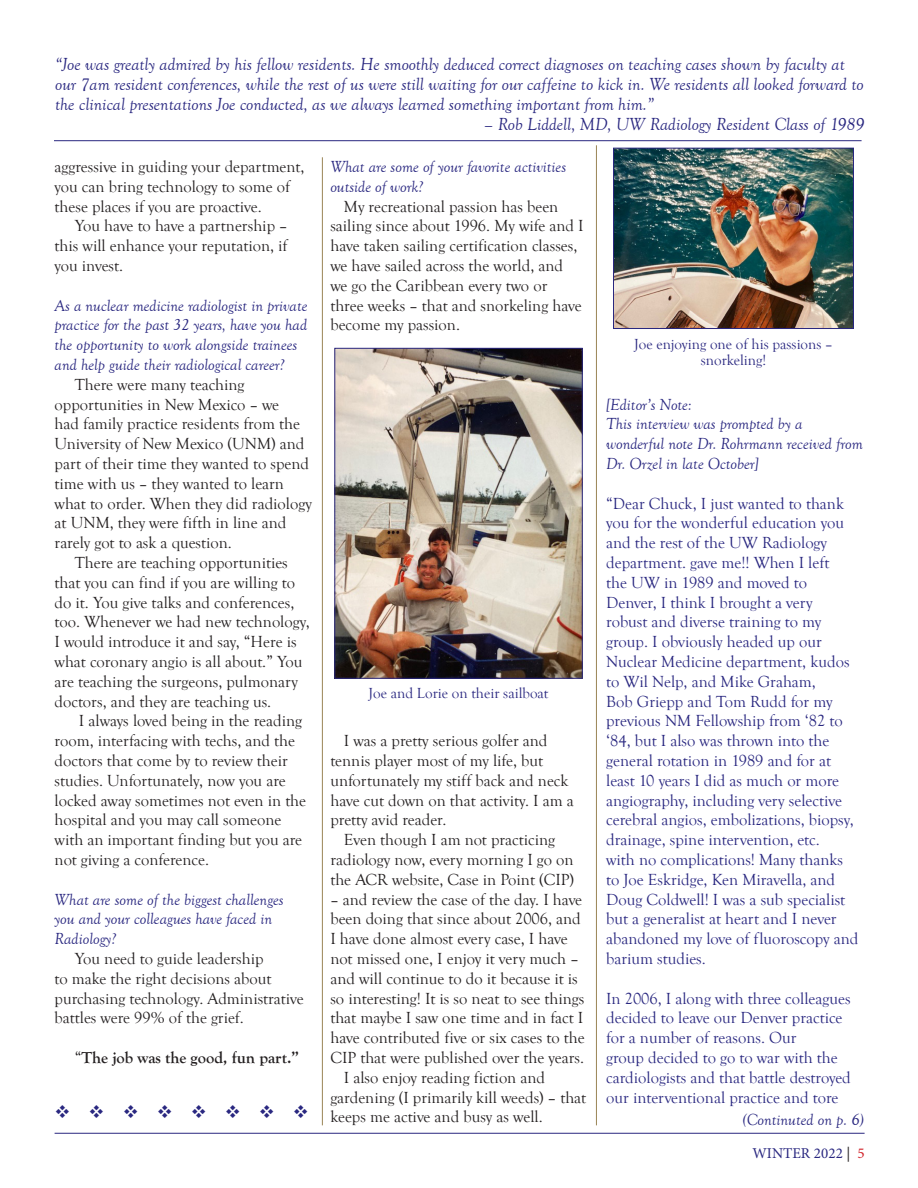
<style>
.page{position:relative;width:918px;height:1188px;background:#fff}
.page>*{position:absolute;margin:0;border:0;box-sizing:border-box;transform-origin:0 0}
.t1{font:italic 18px/19.8px "Goudy Old Style T";color:#292780}
.t2{font:18px "Wingdings";color:#292780}
.t3{font:16.5px/19.8px "Goudy Old Style T";color:#231f20}
.t4{font:16.5px/19.8px "Goudy Old Style T";color:#292780}
.t5{font:italic 16.5px/19.8px "Goudy Old Style T";color:#292780}
.t6{font:700 16.5px "Goudy Old Style T";color:#231f20}
.Paragraph_Style_1{font:15px/16.5px "Goudy Old Style T";color:#292780;text-align:center}
.t7{font:15px "Minion Pro";color:#292780}
.s1{font-weight:400}
.s2{color:#231f20}
.s3{color:#d1232a}
</style>
<div class="page">
<hr style="left:54px;top:140px;width:808px;height:1px;background:#292780">
<hr style="left:55px;top:1133px;width:810px;height:1px;background:#292780">
<hr style="left:322px;top:157px;width:1px;height:968px;background:#998455">
<hr style="left:596px;top:145px;width:1px;height:980px;background:#998455">
<img style="left:337px;top:350px;width:243px;height:326px">
<img style="left:615px;top:150px;width:237px;height:177px">
<div style="left:613px;top:148px;width:241px;height:181px;border:1px solid #292780"></div>
<p class="t1" style="left:55px;top:55px;width:810px">“Joe was greatly admired by his fellow residents. He smoothly deduced correct diagnoses on teaching cases shown by faculty at our 7am resident conferences, while the rest of us were still waiting for our caffeine to kick in. We residents all looked forward to the clinical presentations Joe conducted, as we always learned something important from him.”</p>
<p class="t1" style="left:484px;top:114px;width:382px">– Rob Liddell, MD, UW Radiology Resident Class of 1989</p>
<p class="t3" style="left:55px;top:157px;width:252px">aggressive in guiding your department, you can bring technology to some of these places if you are proactive.</p>
<p class="t3" style="left:55px;top:217px;width:234px;text-align:justify;text-indent:20px">You have to have a partnership – this will enhance your reputation, if you invest.</p>
<p class="t5" style="left:55px;top:296px;width:254px">As a nuclear medicine radiologist in private practice for the past 32 years, have you had the opportunity to work alongside trainees and help guide their radiological career?</p>
<p class="t3" style="left:55px;top:375px;width:259px;text-indent:20px">There were many teaching opportunities in New Mexico – we<br>had family practice residents from the University of New Mexico (UNM) and part of their time they wanted to spend time with us – they wanted to learn what to order. When they did radiology at UNM, they were fifth in line and rarely got to ask a question.</p>
<p class="t3" style="left:55px;top:553px;width:257px;text-indent:20px">There are teaching opportunities that you can find if you are willing to do it. You give talks and conferences, too. Whenever we had new technology, I would introduce it and say, “Here is what coronary angio is all about.” You are teaching the surgeons, pulmonary doctors, and they are teaching us.</p>
<p class="t3" style="left:55px;top:712px;width:253px;text-indent:24px">I always loved being in the reading room, interfacing with techs, and the doctors that come by to review their studies. Unfortunately, now you are locked away sometimes not even in the hospital and you may call someone with an important finding but you are not giving a conference.</p>
<p class="t5" style="left:55px;top:890px;width:231px">What are some of the biggest challenges you and your colleagues have faced in<br>Radiology?</p>
<p class="t3" style="left:55px;top:949px;width:251px;text-indent:20px">You need to guide leadership<br>to make the right decisions about purchasing technology. Administrative battles were 99% of the grief.</p>
<p class="t6" style="left:75px;top:1048px;width:226px"><span class="s1">“</span>The job was the good, fun part.”</p>
<p class="t2" style="left:55px;top:1102px;width:256px">❖ ❖ ❖ ❖ ❖ ❖ ❖ ❖</p>
<p class="t5" style="left:330px;top:157px;width:237px">What are some of your favorite activities outside of work?</p>
<p class="t3" style="left:330px;top:197px;width:255px;text-indent:14px">My recreational passion has been sailing since about 1996. My wife and I have taken sailing certification classes, we have sailed across the world, and we go the Caribbean every two or three weeks – that and snorkeling have become my passion.</p>
<p class="Paragraph_Style_1" style="left:369px;top:686px;width:181px">Joe and Lorie on their sailboat</p>
<p class="t3" style="left:330px;top:731px;width:245px;text-indent:14px">I was a pretty serious golfer and tennis player most of my life, but unfortunately my stiff back and neck have cut down on that activity. I am a pretty avid reader.</p>
<p class="t3" style="left:330px;top:830px;width:245px;text-align:center">Even though I am not practicing radiology now, every morning I go on the ACR website, Case in Point (CIP)</p>
<p class="t3" style="left:330px;top:890px;width:256px">– and review the case of the day. I have been doing that since about 2006, and I have done almost every case, I have not missed one, I enjoy it very much – and will continue to do it because it is so interesting! It is so neat to see things that maybe I saw one time and in fact I have contributed five or six cases to the CIP that were published over the years.</p>
<p class="t3" style="left:330px;top:1068px;width:257px;text-indent:14px">I also enjoy reading fiction and gardening (I primarily kill weeds) – that keeps me active and busy as well.</p>
<p class="Paragraph_Style_1" style="left:634px;top:336px;width:200px">Joe enjoying one of his passions – snorkeling!</p>
<p class="t5" style="left:606px;top:395px;width:87px">[Editor’s Note:</p>
<p class="t5" style="left:606px;top:415px;width:258px">This interview was prompted by a wonderful note Dr. Rohrmann received from<br>Dr. Orzel in late October]</p>
<p class="t4" style="left:606px;top:494px;width:254px">“Dear Chuck, I just wanted to thank you for the wonderful education you and the rest of the UW Radiology department. gave me!! When I left<br>the UW in 1989 and moved to Denver, I think I brought a very<br>robust and diverse training to my group. I obviously headed up our Nuclear Medicine department, kudos to Wil Nelp, and Mike Graham,<br>Bob Griepp and Tom Rudd for my previous NM Fellowship from ‘82 to ‘84, but I also was thrown into the general rotation in 1989 and for at least 10 years I did as much or more angiography, including very selective cerebral angios, embolizations, biopsy, drainage, spine intervention, etc.<br>with no complications! Many thanks to Joe Eskridge, Ken Miravella, and Doug Coldwell! I was a sub specialist but a generalist at heart and I never abandoned my love of fluoroscopy and barium studies.</p>
<p class="t4" style="left:606px;top:989px;width:246px">In 2006, I along with three colleagues decided to leave our Denver practice for a number of reasons. Our<br>group decided to go to war with the cardiologists and that battle destroyed our interventional practice and tore</p>
<p class="t5" style="left:742px;top:1110px;width:123px">(Continuted on p. 6)</p>
<p class="t7" style="left:752px;top:1143px;width:114px">WINTER 2022 <span class="s2">|</span> <span class="s3">5</span></p>
</div>
